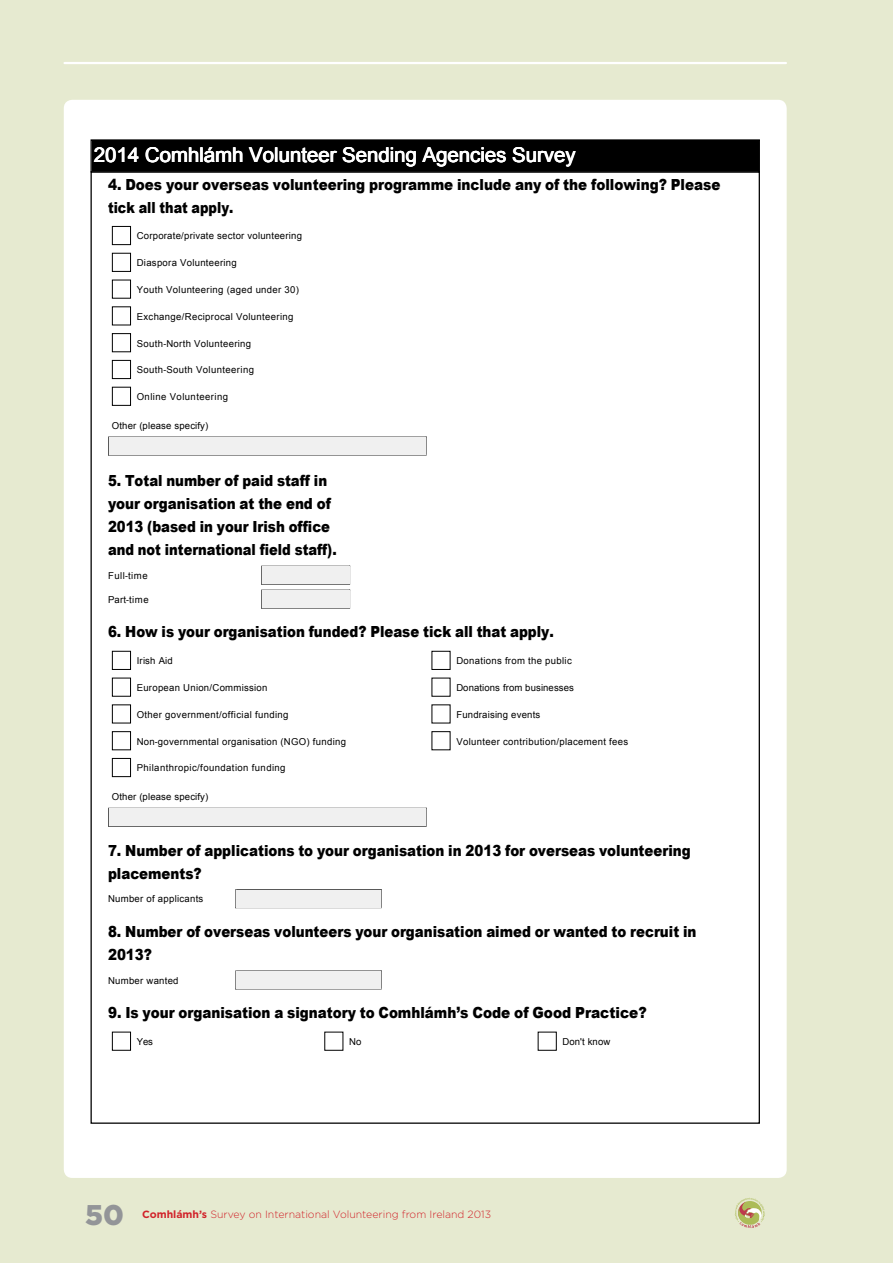
<style>
.page{position:relative;width:893px;height:1263px;background:#e6ead0}
.page>*{position:absolute;margin:0;border:0;box-sizing:border-box;transform-origin:0 0}
.t1{font:900 28.5px "Gotham";color:#939598}
.t2{font:20.4px "Arial";color:#fff}
.t3{font:900 15.3px/23px "Arial";color:#000;scale:.88 1}
.t4{font:900 15.3px/23px "Arial";color:#000;scale:.87 1}
.t5{font:900 15.3px/23px "Arial";color:#000;scale:.86 1}
.t6{font:300 10.5px "Gotham";color:#d1232a}
.t7{font:9.6px "Arial";letter-spacing:.03em;color:#000}
.t8{font:9.6px "Arial";letter-spacing:.01em;color:#000}
.t9{font:9.6px "Arial";letter-spacing:.05em;color:#000}
.s1{font-weight:700}
</style>
<div class="page">
<div style="left:64px;top:100px;width:723px;height:1078px;background:#fff;border-radius:9px"></div>
<div style="left:92px;top:141px;width:667px;height:30px;background:#000"></div>
<div style="left:91px;top:139px;width:669px;height:34px;border:1px solid #000"></div>
<hr style="left:263px;top:566px;width:87px;height:1px;background:#555">
<svg style="left:261px;top:566px;width:1px;height:18px"></svg>
<svg style="left:349px;top:566px;width:1px;height:17px"></svg>
<hr style="left:262px;top:584px;width:88px;height:1px;background:#555">
<div style="left:262px;top:567px;width:87px;height:17px;background:#f0f0f0"></div>
<hr style="left:263px;top:589px;width:87px;height:1px;background:#555">
<svg style="left:261px;top:590px;width:1px;height:18px"></svg>
<svg style="left:349px;top:590px;width:1px;height:17px"></svg>
<hr style="left:262px;top:608px;width:88px;height:1px;background:#555">
<div style="left:262px;top:590px;width:87px;height:18px;background:#f0f0f0"></div>
<hr style="left:237px;top:889px;width:144px;height:1px;background:#555">
<svg style="left:235px;top:889px;width:1px;height:19px"></svg>
<svg style="left:381px;top:889px;width:1px;height:18px"></svg>
<hr style="left:236px;top:907px;width:145px;height:1px;background:#555">
<div style="left:236px;top:890px;width:145px;height:17px;background:#f0f0f0"></div>
<hr style="left:237px;top:970px;width:144px;height:1px;background:#555">
<svg style="left:235px;top:971px;width:1px;height:18px"></svg>
<svg style="left:381px;top:971px;width:1px;height:17px"></svg>
<hr style="left:236px;top:988px;width:145px;height:1px;background:#555">
<div style="left:236px;top:971px;width:145px;height:17px;background:#f0f0f0"></div>
<hr style="left:109px;top:436px;width:317px;height:1px;background:#555">
<svg style="left:108px;top:437px;width:1px;height:18px"></svg>
<svg style="left:426px;top:437px;width:1px;height:17px"></svg>
<hr style="left:109px;top:455px;width:317px;height:1px;background:#555">
<div style="left:109px;top:437px;width:317px;height:18px;background:#f0f0f0"></div>
<hr style="left:109px;top:808px;width:317px;height:1px;background:#555">
<svg style="left:108px;top:808px;width:1px;height:18px"></svg>
<svg style="left:426px;top:808px;width:1px;height:17px"></svg>
<hr style="left:109px;top:826px;width:317px;height:1px;background:#555">
<div style="left:109px;top:809px;width:317px;height:17px;background:#f0f0f0"></div>
<div style="left:112px;top:226px;width:19px;height:19px;border:1px solid #000"></div>
<div style="left:112px;top:253px;width:19px;height:19px;border:1px solid #000"></div>
<div style="left:112px;top:280px;width:19px;height:19px;border:1px solid #000"></div>
<div style="left:112px;top:306px;width:19px;height:19px;border:1px solid #000"></div>
<div style="left:112px;top:333px;width:19px;height:19px;border:1px solid #000"></div>
<div style="left:112px;top:360px;width:19px;height:19px;border:1px solid #000"></div>
<div style="left:112px;top:387px;width:19px;height:19px;border:1px solid #000"></div>
<div style="left:112px;top:651px;width:19px;height:19px;border:1px solid #000"></div>
<div style="left:112px;top:678px;width:19px;height:19px;border:1px solid #000"></div>
<div style="left:112px;top:704px;width:19px;height:19px;border:1px solid #000"></div>
<div style="left:112px;top:731px;width:19px;height:19px;border:1px solid #000"></div>
<div style="left:112px;top:758px;width:19px;height:19px;border:1px solid #000"></div>
<div style="left:431px;top:651px;width:20px;height:19px;border:1px solid #000"></div>
<div style="left:112px;top:1031px;width:19px;height:20px;border:1px solid #000"></div>
<div style="left:538px;top:1031px;width:19px;height:20px;border:1px solid #000"></div>
<hr style="left:65px;top:62px;width:721px;height:2px;background:#fff">
<svg style="left:735px;top:1198px;width:30px;height:30px"></svg>
<p class="t2" style="left:94px;top:142px;width:483px">2014 Comhlámh Volunteer Sending Agencies Survey</p>
<p class="t3" style="left:108px;top:172px;width:697px">4. Does your overseas volunteering programme include any of the following? Please tick all that apply.</p>
<p class="t7" style="left:137px;top:230px;width:167px">Corporate/private sector volunteering</p>
<p class="t7" style="left:137px;top:256px;width:102px">Diaspora Volunteering</p>
<p class="t7" style="left:137px;top:283px;width:164px">Youth Volunteering (aged under 30)</p>
<p class="t7" style="left:137px;top:310px;width:158px">Exchange/Reciprocal Volunteering</p>
<p class="t7" style="left:137px;top:337px;width:116px">South-North Volunteering</p>
<p class="t7" style="left:137px;top:364px;width:119px">South-South Volunteering</p>
<p class="t7" style="left:137px;top:390px;width:93px">Online Volunteering</p>
<p class="t7" style="left:112px;top:419px;width:98px">Other (please specify)</p>
<p class="t5" style="left:108px;top:469px;width:267px">5. Total number of paid staff in your organisation at the end of<br>2013 (based in your Irish office and not international field staff).</p>
<p class="t9" style="left:108px;top:569px;width:41px">Full-time</p>
<p class="t7" style="left:108px;top:593px;width:42px">Part-time</p>
<p class="t4" style="left:108px;top:620px;width:514px">6. How is your organisation funded? Please tick all that apply.</p>
<p class="t7" style="left:137px;top:654px;width:38px">Irish Aid</p>
<p class="t7" style="left:137px;top:681px;width:132px">European Union/Commission</p>
<p class="t7" style="left:137px;top:708px;width:153px">Other government/official funding</p>
<p class="t7" style="left:137px;top:735px;width:211px">Non-governmental organisation (NGO) funding</p>
<p class="t7" style="left:137px;top:762px;width:150px">Philanthropic/foundation funding</p>
<p class="t7" style="left:112px;top:790px;width:98px">Other (please specify)</p>
<p class="t7" style="left:456px;top:654px;width:117px">Donations from the public</p>
<p class="t8" style="left:456px;top:681px;width:119px">Donations from businesses</p>
<p class="t7" style="left:456px;top:708px;width:85px">Fundraising events</p>
<p class="t7" style="left:456px;top:735px;width:173px">Volunteer contribution/placement fees</p>
<p class="t3" style="left:108px;top:838px;width:664px">7. Number of applications to your organisation in 2013 for overseas volunteering placements?</p>
<p class="t7" style="left:108px;top:893px;width:97px">Number of applicants</p>
<p class="t4" style="left:108px;top:919px;width:678px">8. Number of overseas volunteers your organisation aimed or wanted to recruit in<br>2013?</p>
<p class="t7" style="left:108px;top:974px;width:72px">Number wanted</p>
<p class="t3" style="left:108px;top:1001px;width:614px">9. Is your organisation a signatory to Comhlámh’s Code of Good Practice?</p>
<p class="t7" style="left:137px;top:1035px;width:18px">Yes</p>
<p class="t7" style="left:349px;top:1035px;width:14px">No</p>
<p class="t7" style="left:562px;top:1035px;width:49px">Don't know</p>
<h1 class="t1" style="left:85px;top:1195px;width:40px">50</h1>
<p class="t6" style="left:142px;top:1207px;width:351px"><span class="s1">Comhlámh’s</span> Survey on International Volunteering from Ireland 2013</p>
</div>
